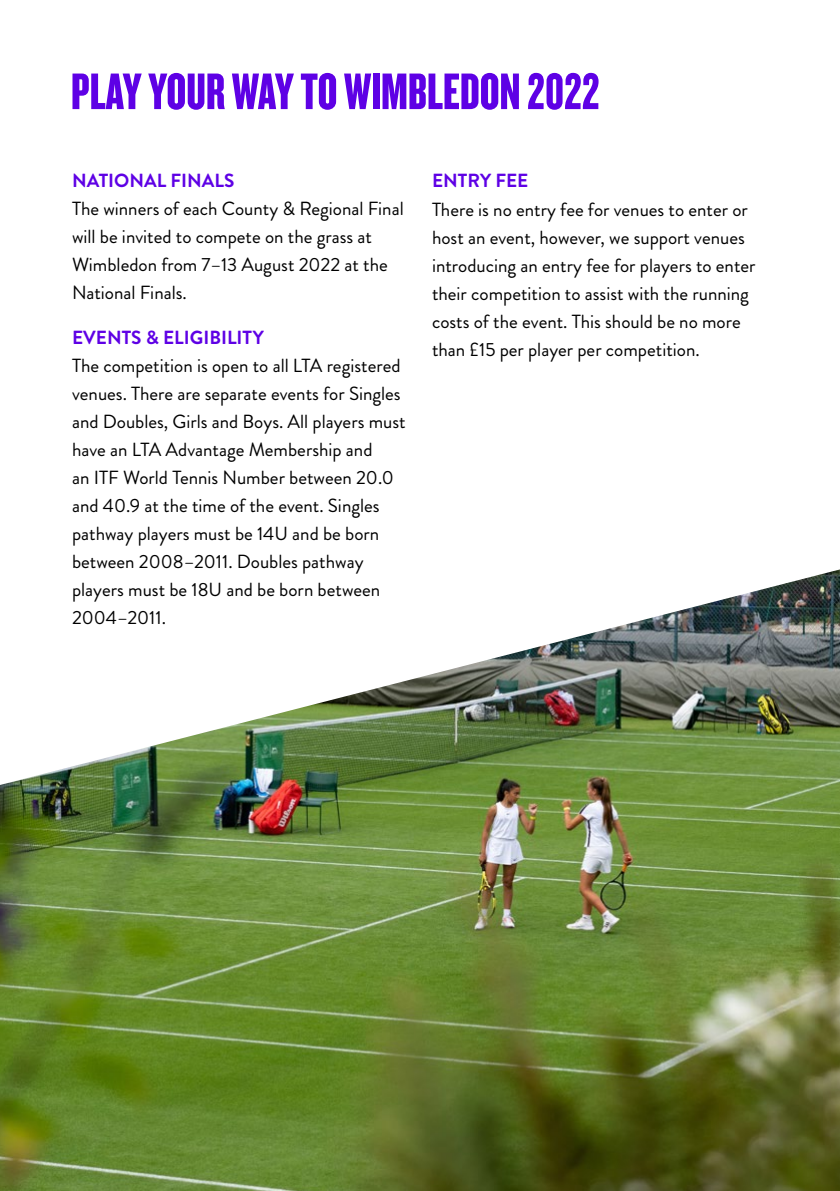
<style>
.page{position:relative;width:840px;height:1191px;background:#fff}
.page>*{position:absolute;margin:0;border:0;box-sizing:border-box;transform-origin:0 0}
.t1{font:53.4px "Knockout 68 Full Featherwt";color:#5e00e5}
.t2{font:19px/28px "Brandon Grotesque";color:#000}
.t3{font:700 19px "Brandon Grotesque";color:#5e00e5}
</style>
<div class="page">
<img style="left:0;top:569px;width:839px;height:622px">
<h1 class="t1" style="left:71px;top:59px;width:530px">PLAY YOUR WAY TO WIMBLEDON 2022</h1>
<p class="t3" style="left:72px;top:168px;width:164px">NATIONAL FINALS</p>
<p class="t2" style="left:72px;top:195px;width:333px">The winners of each County &amp; Regional Final will be invited to compete on the grass at Wimbledon from 7–13 August 2022 at the National Finals.</p>
<p class="t3" style="left:72px;top:324px;width:193px">EVENTS &amp; ELIGIBILITY</p>
<p class="t2" style="left:72px;top:352px;width:335px">The competition is open to all LTA registered venues. There are separate events for Singles and Doubles, Girls and Boys. All players must have an LTA Advantage Membership and<br>an ITF World Tennis Number between 20.0 and 40.9 at the time of the event. Singles pathway players must be 14U and be born between 2008–2011. Doubles pathway players must be 18U and be born between 2004–2011.</p>
<p class="t3" style="left:432px;top:168px;width:98px">ENTRY FEE</p>
<p class="t2" style="left:432px;top:195px;width:325px">There is no entry fee for venues to enter or host an event, however, we support venues introducing an entry fee for players to enter their competition to assist with the running costs of the event. This should be no more than £15 per player per competition.</p>
</div>
